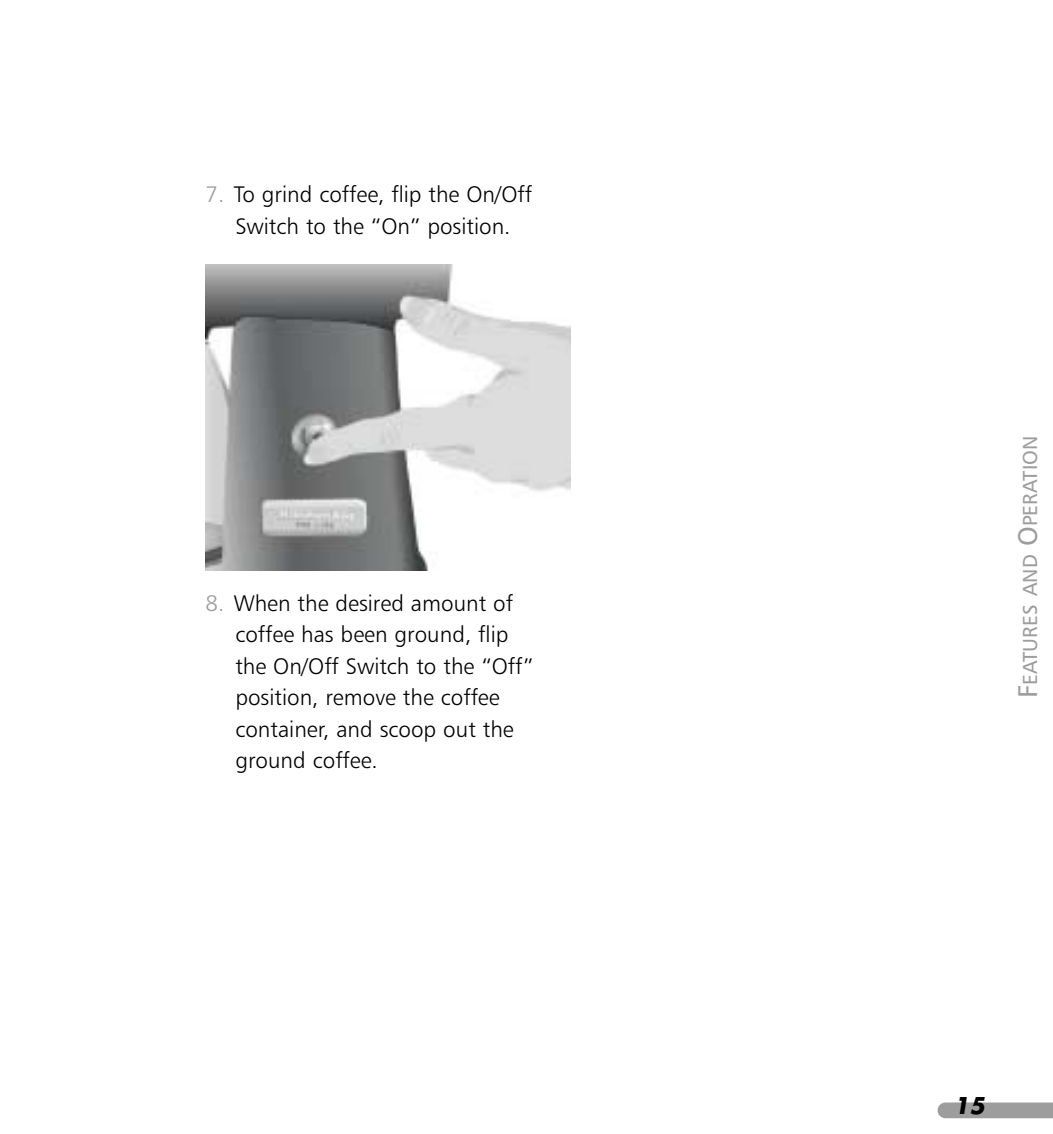
<style>
.page{position:relative;width:1053px;height:1134px;background:#fff}
.page>*{position:absolute;margin:0;border:0;box-sizing:border-box;transform-origin:0 0}
.t1{font:22.5px/31.5px "Humanist 777 BT Light B";color:#000;text-align:center}
.t2{font:italic 700 22.5px "Futura";color:#000}
.t3{font:20.25px "Humanist 777 BT Roman B";color:#9d9d9d}
.s1{color:#9d9d9d}
.s2{font-size:27px}
</style>
<div class="page">
<svg style="left:938px;top:1102px;width:115px;height:16px"></svg>
<img style="left:206px;top:264px;width:364px;height:306px">
<p class="t1" style="left:205px;top:180px;width:328px"><span class="s1">7.</span> To grind coffee, flip the On/Off<br>Switch to the “On” position.</p>
<p class="t1" style="left:235px;top:588px;width:300px;text-align:left;text-indent:-30px"><span class="s1">8.</span> When the desired amount of coffee has been ground, flip the On/Off Switch to the “Off” position, remove the coffee container, and scoop out the ground coffee.</p>
<p class="t3" style="left:1021px;top:698px;width:264px;rotate:-90deg"><span class="s2">F</span>EATURES AND <span class="s2">O</span>PERATION</p>
<p class="t2" style="left:954px;top:1095px;width:32px">15</p>
</div>
